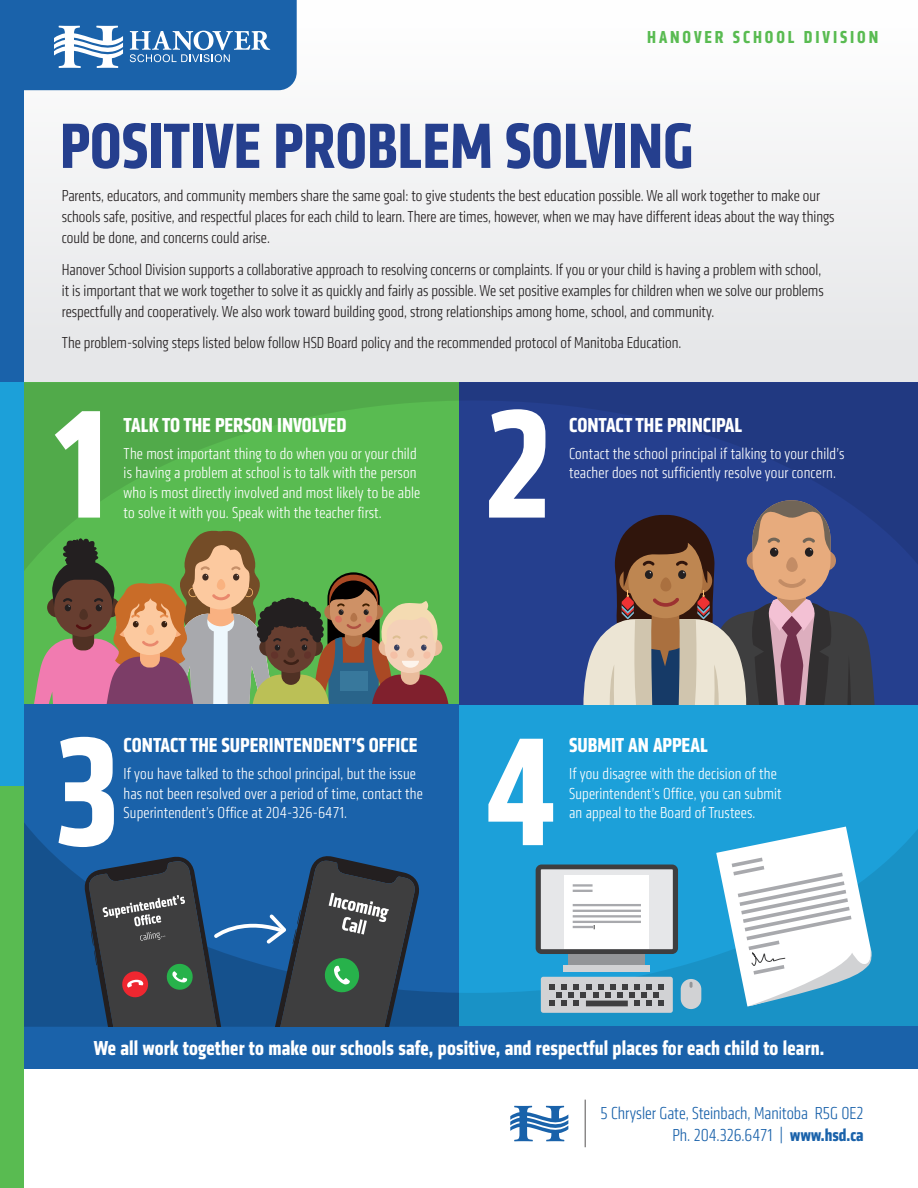
<style>
.page{position:relative;width:918px;height:1188px;background:#fff}
.page>*{position:absolute;margin:0;border:0;box-sizing:border-box;transform-origin:0 0}
.t1{font:700 condensed 159.75px/327.6px "Klavika";color:#fff}
.t2{font:700 condensed 66.3px "Klavika";color:#253f8e}
.t3{font:700 condensed 21px "Klavika";color:#fff}
.t4{font:300 condensed 18px/21.6px "Klavika";color:#1a62aa;text-align:right}
.t5{font:700 condensed 18px "Klavika";letter-spacing:.16em;color:#59bb51}
.t6{font:300 condensed 16.5px/21px "Klavika";color:#231f20}
.t7{font:300 condensed 16.5px/19.8px "Klavika";letter-spacing:.01em;color:#fff}
.s1{font-weight:700}
</style>
<div class="page">
<div style="left:0;top:0;width:918px;height:382px;background:linear-gradient(to right,#eeeff0,#f3f3f4)"></div>
<svg style="left:31px;top:644px;width:425px;height:61px;background:#9d7e7b"></svg>
<div style="left:0;top:705px;width:459px;height:322px;background:#1a62aa"></div>
<div style="left:459px;top:705px;width:459px;height:322px;background:#1ca0d9"></div>
<div style="left:459px;top:382px;width:459px;height:323px;background:#253f8e"></div>
<svg style="left:459px;top:826px;width:459px;height:200px"></svg>
<svg style="left:24px;top:382px;width:435px;height:262px;background:#64a650"></svg>
<svg style="left:459px;top:383px;width:459px;height:181px"></svg>
<div style="left:0;top:0;width:24px;height:385px;background:#1a62aa"></div>
<div style="left:0;top:382px;width:24px;height:404px;background:#1ca0d9"></div>
<div style="left:568px;top:951px;width:77px;height:15px;background:#939598"></div>
<div style="left:563px;top:965px;width:87px;height:7px;background:#d1d2d4"></div>
<div style="left:536px;top:865px;width:142px;height:89px;background:#3e3e3f;border-radius:6px"></div>
<div style="left:541px;top:869px;width:132px;height:80px;background:#e6e7e9"></div>
<div style="left:541px;top:977px;width:132px;height:36px;background:#d1d2d4;border-radius:2px"></div>
<svg style="left:549px;top:984px;width:115px;height:22px"></svg>
<div style="left:564px;top:875px;width:85px;height:74px;background:#fff"></div>
<hr style="left:573px;top:884px;width:20px;height:3px;background:#a8a9ad">
<hr style="left:573px;top:890px;width:20px;height:2px;background:#a8a9ad">
<hr style="left:573px;top:904px;width:68px;height:2px;background:#a8a9ad">
<hr style="left:573px;top:910px;width:68px;height:2px;background:#a8a9ad">
<hr style="left:573px;top:915px;width:68px;height:2px;background:#a8a9ad">
<hr style="left:573px;top:921px;width:68px;height:2px;background:#a8a9ad">
<hr style="left:573px;top:926px;width:20px;height:2px;background:#a8a9ad">
<div style="left:681px;top:979px;width:20px;height:30px;background:#d1d2d4;border-radius:10px"></div>
<svg style="left:690px;top:982px;width:3px;height:6px"></svg>
<div style="left:0;top:1026px;width:918px;height:43px;background:#1a62aa"></div>
<svg style="left:24px;top:823px;width:435px;height:204px"></svg>
<div style="left:0;top:786px;width:24px;height:402px;background:#59bb51"></div>
<svg style="left:83px;top:854px;width:338px;height:173px"></svg>
<svg style="left:510px;top:1106px;width:58px;height:35px"></svg>
<hr style="left:585px;top:1100px;width:1px;height:47px;background:#231f20">
<svg style="left:24px;top:0;width:273px;height:90px;background:#3474b3"></svg>
<svg style="left:578px;top:500px;width:298px;height:205px"></svg>
<svg style="left:716px;top:827px;width:158px;height:180px;background:#b1d6e6"></svg>
<p class="t5" style="left:647px;top:25px;width:233px">HANOVER SCHOOL DIVISION</p>
<h2 class="t2" style="left:60px;top:103px;width:635px">POSITIVE PROBLEM SOLVING</h2>
<p class="t6" style="left:62px;top:185px;width:774px">Parents, educators, and community members share the same goal: to give students the best education possible. We all work together to make our schools safe, positive, and respectful places for each child to learn. There are times, however, when we may have different ideas about the way things could be done, and concerns could arise.</p>
<p class="t6" style="left:62px;top:259px;width:763px">Hanover School Division supports a collaborative approach to resolving concerns or complaints. If you or your child is having a problem with school, it is important that we work together to solve it as quickly and fairly as possible. We set positive examples for children when we solve our problems respectfully and cooperatively. We also work toward building good, strong relationships among home, school, and community.</p>
<p class="t6" style="left:62px;top:333px;width:621px">The problem-solving steps listed below follow HSD Board policy and the recommended protocol of Manitoba Education.</p>
<h1 class="t1" style="left:54px;top:301px;width:67px">1<br>3</h1>
<h1 class="t1" style="left:485px;top:301px;width:72px">2<br>4</h1>
<p class="t3" style="left:124px;top:412px;width:224px">TALK TO THE PERSON INVOLVED</p>
<p class="t7" style="left:124px;top:444px;width:298px">The most important thing to do when you or your child is having a problem at school is to talk with the person who is most directly involved and most likely to be able to solve it with you. Speak with the teacher first.</p>
<p class="t3" style="left:124px;top:732px;width:296px">CONTACT THE SUPERINTENDENT’S OFFICE</p>
<p class="t7" style="left:124px;top:764px;width:301px">If you have talked to the school principal, but the issue has not been resolved over a period of time, contact the<br>Superintendent’s Office at 204-326-6471.</p>
<p class="t3" style="left:569px;top:412px;width:175px">CONTACT THE PRINCIPAL</p>
<p class="t7" style="left:569px;top:444px;width:277px">Contact the school principal if talking to your child’s teacher does not sufficiently resolve your concern.</p>
<p class="t3" style="left:569px;top:732px;width:140px">SUBMIT AN APPEAL</p>
<p class="t7" style="left:569px;top:764px;width:214px">If you disagree with the decision of the<br>Superintendent’s Office, you can submit an appeal to the Board of Trustees.</p>
<p class="t3" style="left:94px;top:1035px;width:732px">We all work together to make our schools safe, positive, and respectful places for each child to learn.</p>
<p class="t4" style="left:601px;top:1103px;width:264px">5 Chrysler Gate, Steinbach, Manitoba R5G 0E2<br>Ph. 204.326.6471 | <span class="s1">www.hsd.ca</span></p>
</div>
